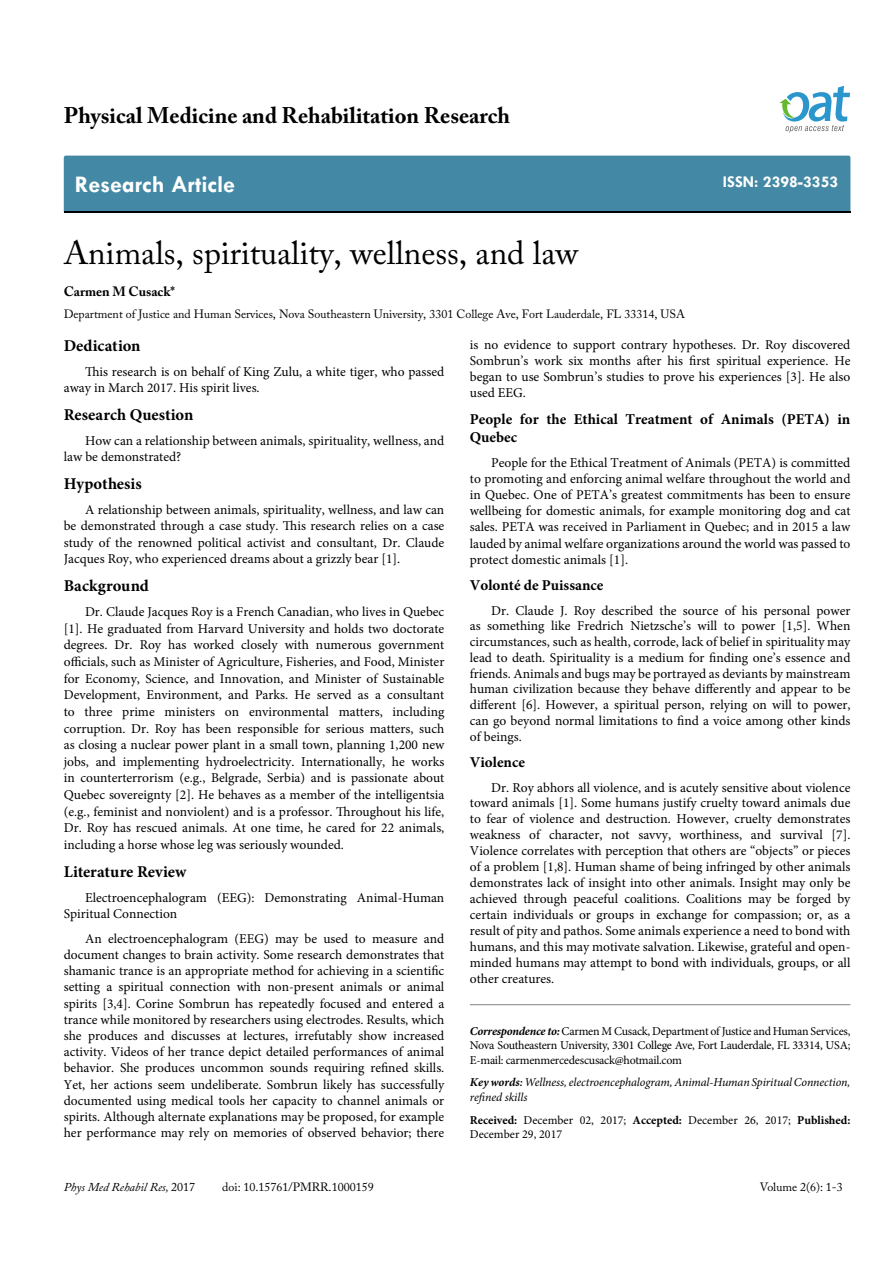
<style>
.page{position:relative;width:893px;height:1263px;background:#fff}
.page>*{position:absolute;margin:0;border:0;box-sizing:border-box;transform-origin:0 0}
.t1{font:33px "Adobe Caslon Pro";color:#000}
.t2{font:700 24px "Tw Cen";color:#fff}
.t3{font:700 22.5px "Adobe Caslon Pro";color:#000}
.t4{font:700 16.5px "Minion Pro";letter-spacing:.005em;color:#000}
.t5{font:700 16.5px "Tw Cen";color:#fff}
.t6{font:700 15px/18px "Minion Pro";color:#000}
.t7{font:13.5px/16.2px "Minion Pro";color:#000;text-align:justify}
.t8{font:700 13.5px "Adobe Caslon Pro";color:#000}
.t9{font:12px/14.4px "Minion Pro";letter-spacing:-.015em;color:#000;text-align:justify}
.t10{font:12px "Adobe Caslon Pro";color:#000}
.t11{font:italic 12px/14.4px "Minion Pro";letter-spacing:-.01em;color:#000}
.t12{font:italic 12px "Adobe Caslon Pro";color:#000}
.s1{font-weight:700;font-style:italic}
.s2{font-weight:700}
.s3{font-weight:600}
.s4{font-style:normal}
</style>
<div class="page">
<div style="left:64px;top:156px;width:786px;height:56px;background:#4389a5"></div>
<svg style="left:779px;top:86px;width:71px;height:47px"></svg>
<hr style="left:470px;top:1004px;width:380px;height:1px;background:#808285">
<h3 class="t3" style="left:64px;top:102px;width:448px">Physical Medicine and Rehabilitation Research</h3>
<h2 class="t2" style="left:75px;top:170px;width:162px">Research Article</h2>
<h1 class="t1" style="left:64px;top:233px;width:516px">Animals, spirituality, wellness, and law</h1>
<p class="t8" style="left:64px;top:283px;width:113px">Carmen M Cusack*</p>
<p class="t10" style="left:64px;top:307px;width:623px">Department of Justice and Human Services, Nova Southeastern University, 3301 College Ave, Fort Lauderdale, FL 33314, USA</p>
<p class="t5" style="left:723px;top:172px;width:117px">ISSN: 2398-3353</p>
<p class="t4" style="left:64px;top:334px;width:78px">Dedication</p>
<p class="t7" style="left:64px;top:363px;width:382px;text-indent:21px">This research is on behalf of King Zulu, a white tiger, who passed away in March 2017. His spirit lives.</p>
<p class="t4" style="left:64px;top:403px;width:131px">Research Question</p>
<p class="t7" style="left:64px;top:433px;width:382px;text-indent:21px">How can a relationship between animals, spirituality, wellness, and law be demonstrated?</p>
<p class="t4" style="left:64px;top:473px;width:79px">Hypothesis</p>
<p class="t7" style="left:64px;top:502px;width:382px;text-indent:21px">A relationship between animals, spirituality, wellness, and law can be demonstrated through a case study. This research relies on a case study of the renowned political activist and consultant, Dr. Claude Jacques Roy, who experienced dreams about a grizzly bear [1].</p>
<p class="t4" style="left:64px;top:574px;width:87px">Background</p>
<p class="t7" style="left:64px;top:604px;width:382px;line-height:16.6px;text-indent:21px">Dr. Claude Jacques Roy is a French Canadian, who lives in Quebec [1]. He graduated from Harvard University and holds two doctorate degrees. Dr. Roy has worked closely with numerous government officials, such as Minister of Agriculture, Fisheries, and Food, Minister for Economy, Science, and Innovation, and Minister of Sustainable Development, Environment, and Parks. He served as a consultant to three prime ministers on environmental matters, including corruption. Dr. Roy has been responsible for serious matters, such as closing a nuclear power plant in a small town, planning 1,200 new jobs, and implementing hydroelectricity. Internationally, he works in counterterrorism (e.g., Belgrade, Serbia) and is passionate about Quebec sovereignty [2]. He behaves as a member of the intelligentsia (e.g., feminist and nonviolent) and is a professor. Throughout his life, Dr. Roy has rescued animals. At one time, he cared for 22 animals, including a horse whose leg was seriously wounded.</p>
<p class="t4" style="left:64px;top:860px;width:124px">Literature Review</p>
<p class="t7" style="left:64px;top:889px;width:382px;text-indent:21px">Electroencephalogram (EEG): Demonstrating Animal-Human<br>Spiritual Connection</p>
<p class="t7" style="left:64px;top:930px;width:382px;text-indent:21px">An electroencephalogram (EEG) may be used to measure and document changes to brain activity. Some research demonstrates that shamanic trance is an appropriate method for achieving in a scientific setting a spiritual connection with non-present animals or animal spirits [3,4]. Corine Sombrun has repeatedly focused and entered a trance while monitored by researchers using electrodes. Results, which she produces and discusses at lectures, irrefutably show increased activity. Videos of her trance depict detailed performances of animal behavior. She produces uncommon sounds requiring refined skills.<br>Yet, her actions seem undeliberate. Sombrun likely has successfully documented using medical tools her capacity to channel animals or spirits. Although alternate explanations may be proposed, for example her performance may rely on memories of observed behavior; there</p>
<p class="t7" style="left:470px;top:336px;width:382px">is no evidence to support contrary hypotheses. Dr. Roy discovered Sombrun’s work six months after his first spiritual experience. He began to use Sombrun’s studies to prove his experiences [3]. He also used EEG.</p>
<p class="t6" style="left:470px;top:410px;width:382px">People for the Ethical Treatment of Animals (PETA) in<br>Quebec</p>
<p class="t7" style="left:470px;top:454px;width:382px;text-indent:21px">People for the Ethical Treatment of Animals (PETA) is committed to promoting and enforcing animal welfare throughout the world and in Quebec. One of PETA’s greatest commitments has been to ensure wellbeing for domestic animals, for example monitoring dog and cat sales. PETA was received in Parliament in Quebec; and in 2015 a law lauded by animal welfare organizations around the world was passed to protect domestic animals [1].</p>
<p class="t6" style="left:470px;top:576px;width:135px">Volonté de Puissance</p>
<p class="t7" style="left:470px;top:602px;width:382px;line-height:15.8px;text-indent:21px">Dr. Claude J. Roy described the source of his personal power as something like Fredrich Nietzsche’s will to power [1,5]. When circumstances, such as health, corrode, lack of belief in spirituality may lead to death. Spirituality is a medium for finding one’s essence and friends. Animals and bugs may be portrayed as deviants by mainstream human civilization because they behave differently and appear to be different [6]. However, a spiritual person, relying on will to power, can go beyond normal limitations to find a voice among other kinds of beings.</p>
<p class="t6" style="left:470px;top:753px;width:57px">Violence</p>
<p class="t7" style="left:470px;top:779px;width:382px;text-indent:21px">Dr. Roy abhors all violence, and is acutely sensitive about violence toward animals [1]. Some humans justify cruelty toward animals due to fear of violence and destruction. However, cruelty demonstrates weakness of character, not savvy, worthiness, and survival [7].<br>Violence correlates with perception that others are “objects” or pieces of a problem [1,8]. Human shame of being infringed by other animals demonstrates lack of insight into other animals. Insight may only be achieved through peaceful coalitions. Coalitions may be forged by certain individuals or groups in exchange for compassion; or, as a result of pity and pathos. Some animals experience a need to bond with humans, and this may motivate salvation. Likewise, grateful and open&shy;minded humans may attempt to bond with individuals, groups, or all other creatures.</p>
<p class="t9" style="left:470px;top:1024px;width:382px"><span class="s1">Correspondence to:</span> Carmen M Cusack, Department of Justice and Human Services, Nova Southeastern University, 3301 College Ave, Fort Lauderdale, FL 33314, USA; E-mail: carmenmercedescusack@hotmail.com</p>
<p class="t11" style="left:470px;top:1075px;width:382px"><span class="s2">Key words</span><span class="s3">:</span>Wellness, electroencephalogram, Animal-Human Spiritual Connection, refined skills</p>
<p class="t9" style="left:470px;top:1113px;width:382px"><span class="s2">Received:</span> December 02, 2017; <span class="s2">Accepted:</span> December 26, 2017; <span class="s2">Published:<br></span>December 29, 2017</p>
<p class="t12" style="left:64px;top:1180px;width:133px">Phys Med Rehabil Res, <span class="s4">2017</span></p>
<p class="t10" style="left:222px;top:1180px;width:153px">doi: 10.15761/PMRR.1000159</p>
<p class="t10" style="left:760px;top:1180px;width:84px">Volume 2(6): 1-3</p>
</div>
